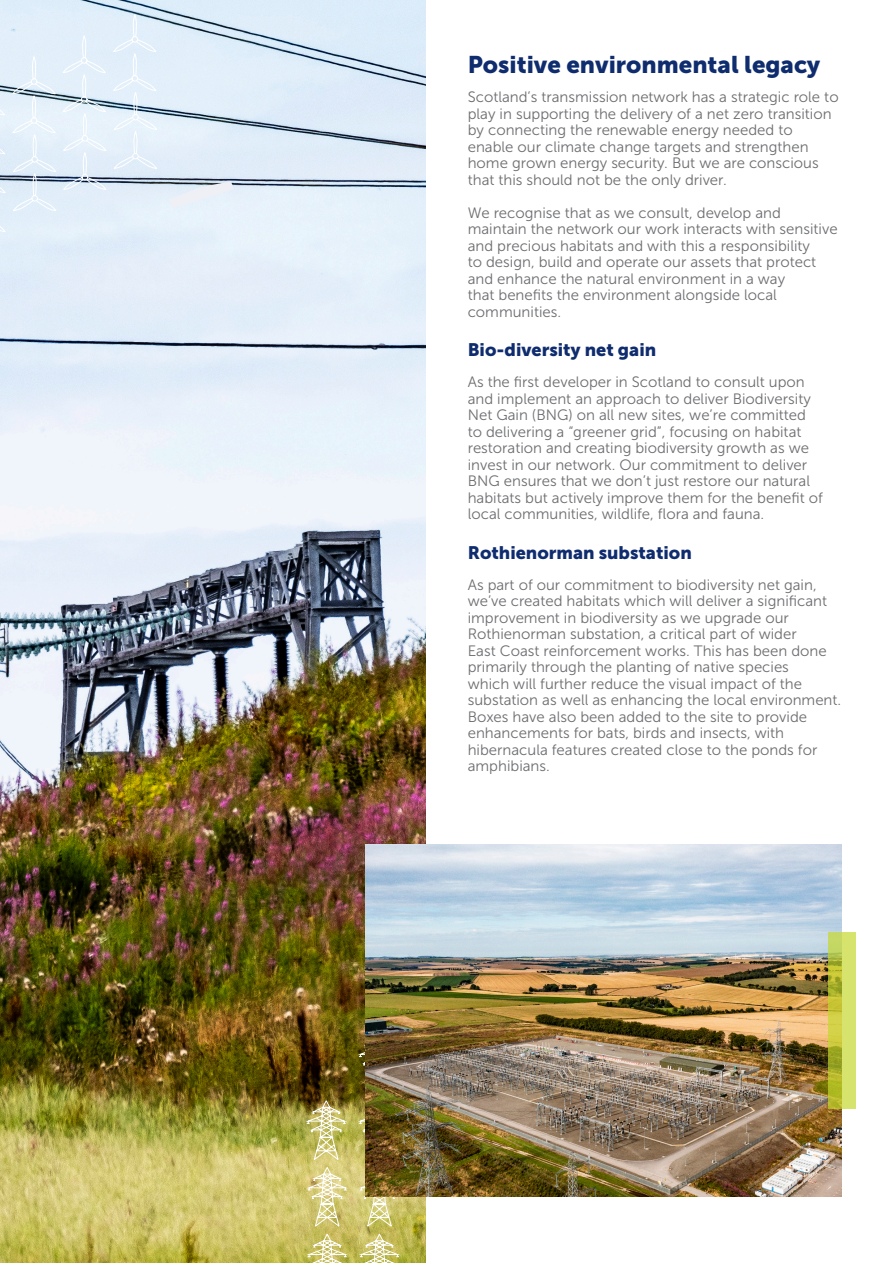
<style>
.page{position:relative;width:893px;height:1263px;background:#fff}
.page>*{position:absolute;margin:0;border:0;box-sizing:border-box;transform-origin:0 0}
.t1{font:24px "Museo Sans 900";color:#0f2c6e}
.t2{font:18px "Museo Sans 900";color:#0f2c6e}
.t3{font:15px/16.5px "Museo Sans 300";color:#6c6d70}
</style>
<div class="page">
<img style="left:0;top:0;width:425px;height:1263px">
<svg style="left:0;top:15px;width:158px;height:218px;background:#dde9f4"></svg>
<svg style="left:304px;top:1033px;width:98px;height:230px;background:#afa45c"></svg>
<svg style="left:166px;top:181px;width:68px;height:27px"></svg>
<img style="left:366px;top:844px;width:476px;height:353px">
<svg style="left:828px;top:932px;width:27px;height:177px;background:#c6cf50"></svg>
<p class="t1" style="left:468px;top:51px;width:354px">Positive environmental legacy</p>
<p class="t3" style="left:468px;top:89px;width:372px">Scotland’s transmission network has a strategic role to play in supporting the delivery of a net zero transition by connecting the renewable energy needed to enable our climate change targets and strengthen home grown energy security. But we are conscious that this should not be the only driver.</p>
<p class="t3" style="left:468px;top:204px;width:371px">We recognise that as we consult, develop and maintain the network our work interacts with sensitive and precious habitats and with this a responsibility<br>to design, build and operate our assets that protect and enhance the natural environment in a way<br>that benefits the environment alongside local communities.</p>
<p class="t2" style="left:468px;top:340px;width:190px">Bio-diversity net gain</p>
<p class="t3" style="left:468px;top:374px;width:357px">As the first developer in Scotland to consult upon and implement an approach to deliver Biodiversity Net Gain (BNG) on all new sites, we’re committed to delivering a “greener grid”, focusing on habitat restoration and creating biodiversity growth as we invest in our network. Our commitment to deliver BNG ensures that we don’t just restore our natural habitats but actively improve them for the benefit of local communities, wildlife, flora and fauna.</p>
<p class="t2" style="left:468px;top:542px;width:226px">Rothienorman substation</p>
<p class="t3" style="left:468px;top:576px;width:375px">As part of our commitment to biodiversity net gain, we’ve created habitats which will deliver a significant improvement in biodiversity as we upgrade our Rothienorman substation, a critical part of wider<br>East Coast reinforcement works. This has been done primarily through the planting of native species<br>which will further reduce the visual impact of the substation as well as enhancing the local environment.<br>Boxes have also been added to the site to provide enhancements for bats, birds and insects, with hibernacula features created close to the ponds for amphibians.</p>
</div>
